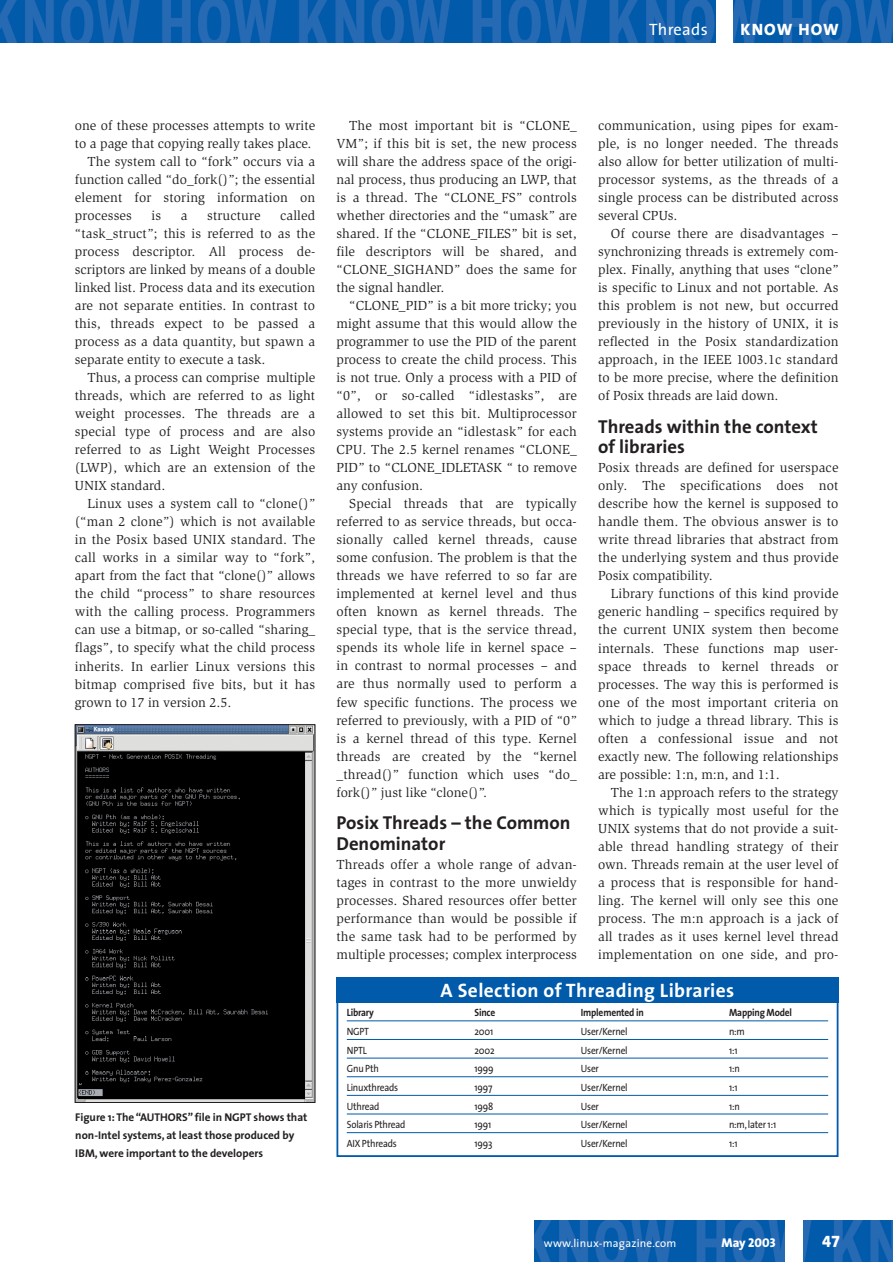
<style>
.page{position:relative;width:893px;height:1262px;background:#fff}
.page>*{position:absolute;margin:0;border:0;box-sizing:border-box;transform-origin:0 0}
.t1{font:700 19.5px "The Sans";letter-spacing:.02em;color:#fff}
.t2{font:700 18.75px/20.2px "The Sans";color:#231f20}
.t3{font:16.5px "The Sans";letter-spacing:.02em;color:#fff}
.t4{font:16.5px "The Sans Extra Bold Caps";letter-spacing:.07em;color:#fff}
.t5{font:16.5px "The Sans Extra Bold Expert";color:#fff}
.t6{font:13.5px/18px "Slimbach";letter-spacing:.005em;color:#231f20;text-align:justify}
.t7{font:12.75px "The Sans Extra Bold Caps";color:#fff}
.t8{font:700 11.25px/18px "The Sans";color:#231f20}
.t9{font:11.25px "The Sans";letter-spacing:.02em;color:#fff}
.t10{font:10.5px "The Sans";letter-spacing:-.02em;color:#231f20;scale:.9 1}
.t11{font:700 10.5px "The Sans";letter-spacing:-.02em;color:#231f20;scale:.9 1}
.s1{font-family:"The Sans";font-weight:800}
</style>
<div class="page">
<img style="left:534px;top:1220px;width:358px;height:41px">
<div style="left:785px;top:1220px;width:17px;height:41px;background:#fff"></div>
<img style="left:0;top:0;width:892px;height:43px">
<div style="left:716px;top:0;width:16px;height:43px;background:#fff"></div>
<hr style="left:347px;top:1020px;width:481px;height:1px;background:#015aaa">
<hr style="left:347px;top:1039px;width:481px;height:1px;background:#015aaa">
<hr style="left:347px;top:1057px;width:481px;height:1px;background:#015aaa">
<hr style="left:347px;top:1076px;width:481px;height:1px;background:#015aaa">
<hr style="left:347px;top:1095px;width:481px;height:1px;background:#015aaa">
<hr style="left:347px;top:1113px;width:481px;height:1px;background:#015aaa">
<hr style="left:347px;top:1132px;width:481px;height:1px;background:#015aaa">
<div style="left:336px;top:994px;width:502px;height:163px;border:2px solid #015aaa"></div>
<div style="left:336px;top:977px;width:502px;height:25px;background:#015aaa"></div>
<img style="left:77px;top:726px;width:236px;height:374px">
<div style="left:75px;top:724px;width:240px;height:378px;border:1px solid #231f20"></div>
<p class="t3" style="left:649px;top:23px;width:60px">Threads</p>
<p class="t4" style="left:740px;top:20px;width:100px">KNOW HOW</p>
<p class="t6" style="left:75px;top:118px;width:242px">one of these processes attempts to write</p>
<p class="t6" style="left:75px;top:136px;width:238px">to a page that copying really takes place.</p>
<p class="t6" style="left:88px;top:154px;width:229px">The system call to “fork” occurs via a</p>
<p class="t6" style="left:75px;top:172px;width:242px">function called “do_fork()”; the essential</p>
<p class="t6" style="left:75px;top:190px;width:242px">element for storing information on</p>
<p class="t6" style="left:75px;top:208px;width:59px">processes</p>
<p class="t6" style="left:151px;top:208px;width:11px">is</p>
<p class="t6" style="left:181px;top:208px;width:8px">a</p>
<p class="t6" style="left:207px;top:208px;width:55px">structure</p>
<p class="t6" style="left:75px;top:208px;width:242px;text-indent:205px">called “task_struct”; this is referred to as the process descriptor. All process de&shy;scriptors are linked by means of a double linked list. Process data and its execution are not separate entities. In contrast to this, threads expect to be passed a process as a data quantity, but spawn a separate entity to execute a task.</p>
<p class="t6" style="left:75px;top:370px;width:242px;text-indent:13px">Thus, a process can comprise multiple threads, which are referred to as light weight processes. The threads are a special type of process and are also referred to as Light Weight Processes (LWP), which are an extension of the UNIX standard.</p>
<p class="t6" style="left:75px;top:496px;width:242px;text-indent:13px">Linux uses a system call to “clone()” (“man 2 clone”) which is not available in the Posix based UNIX standard. The call works in a similar way to “fork”, apart from the fact that “clone()” allows the child “process” to share resources with the calling process. Programmers can use a bitmap, or so-called “sharing_ flags”, to specify what the child process inherits. In earlier Linux versions this bitmap comprised five bits, but it has grown to 17 in version 2.5.</p>
<p class="t8" style="left:75px;top:1109px;width:233px">Figure 1: The “AUTHORS” file in NGPT shows that non-Intel systems, at least those produced by<br>IBM, were important to the developers</p>
<p class="t6" style="left:336px;top:118px;width:242px;text-indent:13px">The most important bit is “CLONE_ VM”; if this bit is set, the new process will share the address space of the origi&shy;nal process, thus producing an LWP, that is a thread. The “CLONE_FS” controls whether directories and the “umask” are shared. If the “CLONE_FILES” bit is set, file descriptors will be shared, and “CLONE_SIGHAND” does the same for the signal handler.</p>
<p class="t6" style="left:336px;top:298px;width:242px;text-indent:13px">“CLONE_PID” is a bit more tricky; you might assume that this would allow the programmer to use the PID of the parent process to create the child process. This is not true. Only a process with a PID of “0”, or so-called “idlestasks”, are allowed to set this bit. Multiprocessor systems provide an “idlestask” for each CPU. The 2.5 kernel renames “CLONE_ PID” to “CLONE_IDLETASK “ to remove any confusion.</p>
<p class="t6" style="left:336px;top:496px;width:242px;text-indent:13px">Special threads that are typically referred to as service threads, but occa&shy;sionally called kernel threads, cause some confusion. The problem is that the threads we have referred to so far are implemented at kernel level and thus often known as kernel threads. The special type, that is the service thread, spends its whole life in kernel space – in contrast to normal processes – and are thus normally used to perform a few specific functions. The process we referred to previously, with a PID of “0” is a kernel thread of this type. Kernel threads are created by the “kernel _thread()” function which uses “do_ fork()” just like “clone()”.</p>
<h2 class="t2" style="left:336px;top:814px;width:235px">Posix Threads – the Common<br>Denominator</h2>
<p class="t6" style="left:336px;top:856px;width:242px">Threads offer a whole range of advan&shy;tages in contrast to the more unwieldy processes. Shared resources offer better performance than would be possible if the same task had to be performed by multiple processes; complex interprocess</p>
<p class="t6" style="left:598px;top:118px;width:242px">communication, using pipes for exam&shy;ple, is no longer needed. The threads also allow for better utilization of multi&shy;processor systems, as the threads of a single process can be distributed across several CPUs.</p>
<p class="t6" style="left:598px;top:226px;width:242px;text-indent:13px">Of course there are disadvantages – synchronizing threads is extremely com&shy;plex. Finally, anything that uses “clone” is specific to Linux and not portable. As this problem is not new, but occurred previously in the history of UNIX, it is reflected in the Posix standardization approach, in the IEEE 1003.1c standard to be more precise, where the definition of Posix threads are laid down.</p>
<h2 class="t2" style="left:598px;top:418px;width:221px">Threads within the context of libraries</h2>
<p class="t6" style="left:598px;top:460px;width:242px">Posix threads are defined for userspace only. The specifications does not describe how the kernel is supposed to handle them. The obvious answer is to write thread libraries that abstract from the underlying system and thus provide Posix compatibility.</p>
<p class="t6" style="left:598px;top:586px;width:242px;text-indent:13px">Library functions of this kind provide generic handling – specifics required by the current UNIX system then become internals. These functions map user&shy;space threads to kernel threads or processes. The way this is performed is one of the most important criteria on which to judge a thread library. This is often a confessional issue and not exactly new. The following relationships are possible: 1:n, m:n, and 1:1.</p>
<p class="t6" style="left:598px;top:784px;width:242px;text-indent:13px">The 1:n approach refers to the strategy which is typically most useful for the UNIX systems that do not provide a suit&shy;able thread handling strategy of their own. Threads remain at the user level of a process that is responsible for hand&shy;ling. The kernel will only see this one process. The m:n approach is a jack of all trades as it uses kernel level thread implementation on one side, and pro-</p>
<h1 class="t1" style="left:440px;top:983px;width:295px">A Selection of Threading Libraries</h1>
<p class="t11" style="left:347px;top:1008px;width:32px">Library</p>
<p class="t11" style="left:474px;top:1008px;width:25px">Since</p>
<p class="t11" style="left:580px;top:1008px;width:71px">Implemented in</p>
<p class="t11" style="left:729px;top:1008px;width:71px">Mapping Model</p>
<p class="t10" style="left:347px;top:1027px;width:26px">NGPT</p>
<p class="t10" style="left:474px;top:1027px;width:22px">2001</p>
<p class="t10" style="left:580px;top:1027px;width:54px">User/Kernel</p>
<p class="t10" style="left:729px;top:1027px;width:19px">n:m</p>
<p class="t10" style="left:347px;top:1046px;width:24px">NPTL</p>
<p class="t10" style="left:474px;top:1046px;width:24px">2002</p>
<p class="t10" style="left:580px;top:1046px;width:54px">User/Kernel</p>
<p class="t10" style="left:729px;top:1046px;width:11px">1:1</p>
<p class="t10" style="left:347px;top:1064px;width:37px">Gnu Pth</p>
<p class="t10" style="left:474px;top:1064px;width:23px">1999</p>
<p class="t10" style="left:580px;top:1064px;width:22px">User</p>
<p class="t10" style="left:729px;top:1064px;width:13px">1:n</p>
<p class="t10" style="left:347px;top:1083px;width:59px">Linuxthreads</p>
<p class="t10" style="left:474px;top:1083px;width:22px">1997</p>
<p class="t10" style="left:581px;top:1083px;width:54px">User/Kernel</p>
<p class="t10" style="left:729px;top:1083px;width:11px">1:1</p>
<p class="t10" style="left:347px;top:1102px;width:38px">Uthread</p>
<p class="t10" style="left:474px;top:1102px;width:22px">1998</p>
<p class="t10" style="left:580px;top:1102px;width:22px">User</p>
<p class="t10" style="left:729px;top:1102px;width:13px">1:n</p>
<p class="t10" style="left:347px;top:1120px;width:67px">Solaris Pthread</p>
<p class="t10" style="left:474px;top:1120px;width:20px">1991</p>
<p class="t10" style="left:580px;top:1120px;width:54px">User/Kernel</p>
<p class="t10" style="left:729px;top:1120px;width:54px">n:m, later 1:1</p>
<p class="t10" style="left:347px;top:1139px;width:57px">AIX Pthreads</p>
<p class="t10" style="left:474px;top:1139px;width:22px">1993</p>
<p class="t10" style="left:580px;top:1139px;width:54px">User/Kernel</p>
<p class="t10" style="left:729px;top:1139px;width:11px">1:1</p>
<p class="t9" style="left:543px;top:1238px;width:134px">www.linux-magazine.com</p>
<p class="t7" style="left:721px;top:1234px;width:55px"><span class="s1">May</span> 2003</p>
<p class="t5" style="left:822px;top:1231px;width:20px">47</p>
</div>
